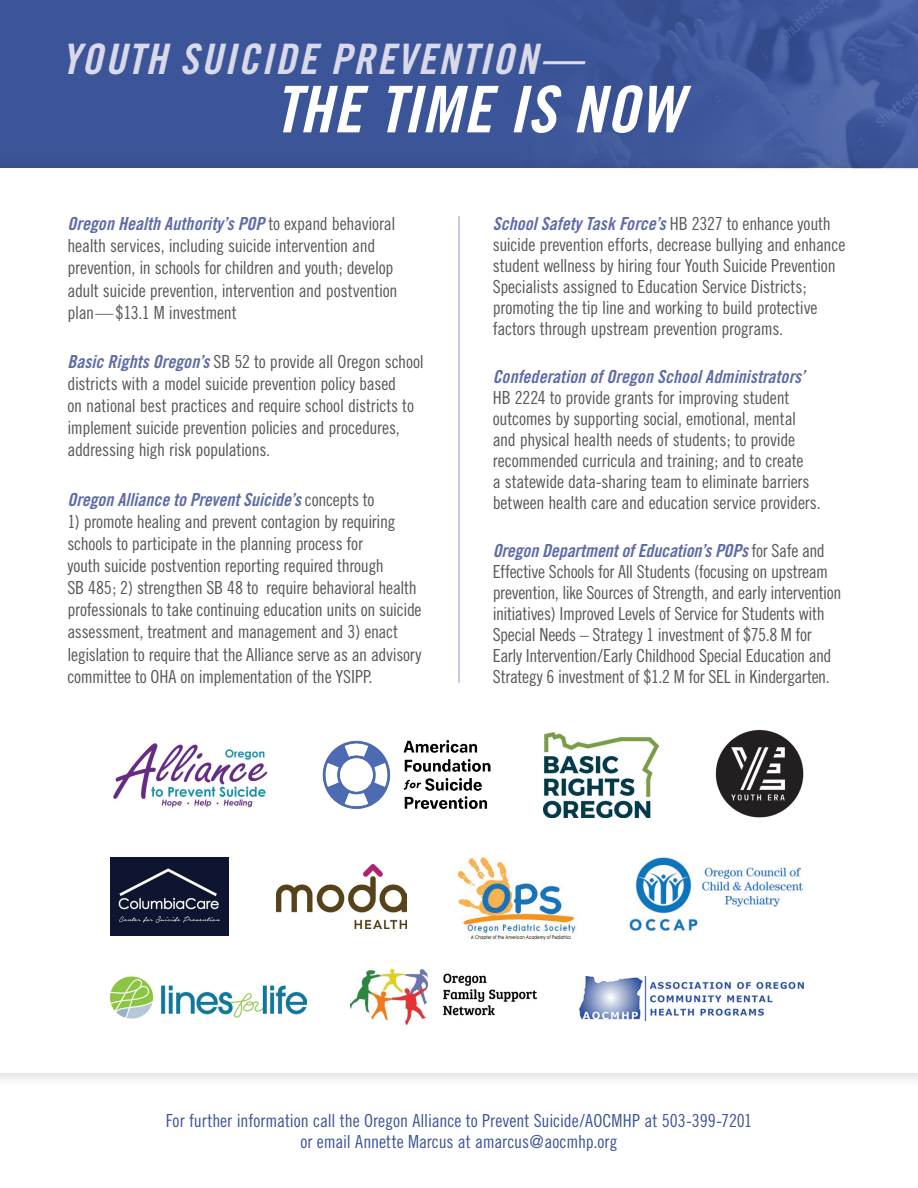
<style>
.page{position:relative;width:918px;height:1188px;background:#fff}
.page>*{position:absolute;margin:0;border:0;box-sizing:border-box;transform-origin:0 0}
.t1{font:64.5px "Trade Gothic Bold Cond Twenty Obl";letter-spacing:.015em;color:#fff}
.t2{font:42px "Trade Gothic Bold Cond Twenty Obl";letter-spacing:.055em;color:#d9d9ea}
.t3{font:18px/21px "Trade Gothic Cond Eighteen";letter-spacing:-.015em;color:#57585a}
.t4{font:18px/21px "Trade Gothic Cond Eighteen";letter-spacing:-.005em;color:#3c5598;text-align:center}
.t5{font:18px "Trade Gothic Bold Cond Twenty Obl";color:#5e6ca7}
.s1{font-family:"Trade Gothic Bold Cond Twenty Obl";color:#5e6ca7}
.s2{font-family:"Trade Gothic Cond Eighteen";color:#57585a}
</style>
<div class="page">
<div style="left:0;top:0;width:918px;height:169px;background:#3c5598"></div>
<div style="left:0;top:153px;width:918px;height:936px;background:#231f20;opacity:.25"></div>
<div style="left:0;top:169px;width:918px;height:904px;background:#fff"></div>
<img style="left:499px;top:0;width:419px;height:169px">
<hr style="left:459px;top:216px;width:1px;height:467px;background:#9296c2">
<img style="left:715px;top:729px;width:89px;height:89px">
<img style="left:544px;top:732px;width:115px;height:85px">
<img style="left:113px;top:743px;width:155px;height:65px">
<img style="left:322px;top:740px;width:169px;height:69px">
<img style="left:276px;top:864px;width:131px;height:64px">
<img style="left:457px;top:857px;width:119px;height:84px">
<img style="left:110px;top:857px;width:119px;height:78px">
<img style="left:629px;top:857px;width:174px;height:74px">
<img style="left:110px;top:976px;width:197px;height:43px">
<img style="left:350px;top:970px;width:186px;height:54px">
<img style="left:580px;top:976px;width:224px;height:44px">
<p class="t2" style="left:62px;top:34px;width:523px">YOUTH SUICIDE PREVENTION—</p>
<p class="t1" style="left:274px;top:70px;width:409px">THE TIME IS NOW</p>
<p class="t3" style="left:68px;top:212px;width:332px;line-height:22.2px"><span class="s1">Oregon Health Authority’s POP</span> to expand behavioral health services, including suicide intervention and prevention, in schools for children and youth; develop adult suicide prevention, intervention and postvention plan— $13.1 M investment</p>
<p class="t3" style="left:68px;top:350px;width:358px;line-height:22.2px"><span class="s1">Basic Rights Oregon’s</span> SB 52 to provide all Oregon school districts with a model suicide prevention policy based<br>on national best practices and require school districts to implement suicide prevention policies and procedures, addressing high risk populations.</p>
<p class="t5" style="left:68px;top:488px;width:309px">Oregon Alliance to Prevent Suicide’s <span class="s2">concepts to</span></p>
<p class="t3" style="left:68px;top:510px;width:356px;line-height:22.2px">1) promote healing and prevent contagion by requiring schools to participate in the planning process for<br>youth suicide postvention reporting required through<br>SB 485; 2) strengthen SB 48 to require behavioral health professionals to take continuing education units on suicide assessment, treatment and management and 3) enact legislation to require that the Alliance serve as an advisory committee to OHA on implementation of the YSIPP.</p>
<p class="t3" style="left:493px;top:213px;width:354px"><span class="s1">School Safety Task Force’s</span> HB 2327 to enhance youth suicide prevention efforts, decrease bullying and enhance student wellness by hiring four Youth Suicide Prevention Specialists assigned to Education Service Districts; promoting the tip line and working to build protective factors through upstream prevention programs.</p>
<p class="t3" style="left:493px;top:366px;width:329px"><span class="s1">Confederation of Oregon School Administrators’ </span>HB 2224 to provide grants for improving student outcomes by supporting social, emotional, mental and physical health needs of students; to provide recommended curricula and training; and to create<br>a statewide data-sharing team to eliminate barriers between health care and education service providers.</p>
<p class="t3" style="left:493px;top:540px;width:350px"><span class="s1">Oregon Department of Education’s POPs</span> for Safe and Effective Schools for All Students (focusing on upstream prevention, like Sources of Strength, and early intervention initiatives) Improved Levels of Service for Students with Special Needs – Strategy 1 investment of $75.8 M for Early Intervention/Early Childhood Special Education and Strategy 6 investment of $1.2 M for SEL in Kindergarten.</p>
<p class="t4" style="left:166px;top:1109px;width:588px">For further information call the Oregon Alliance to Prevent Suicide/AOCMHP at 503-399-7201 or email Annette Marcus at amarcus@aocmhp.org</p>
</div>
